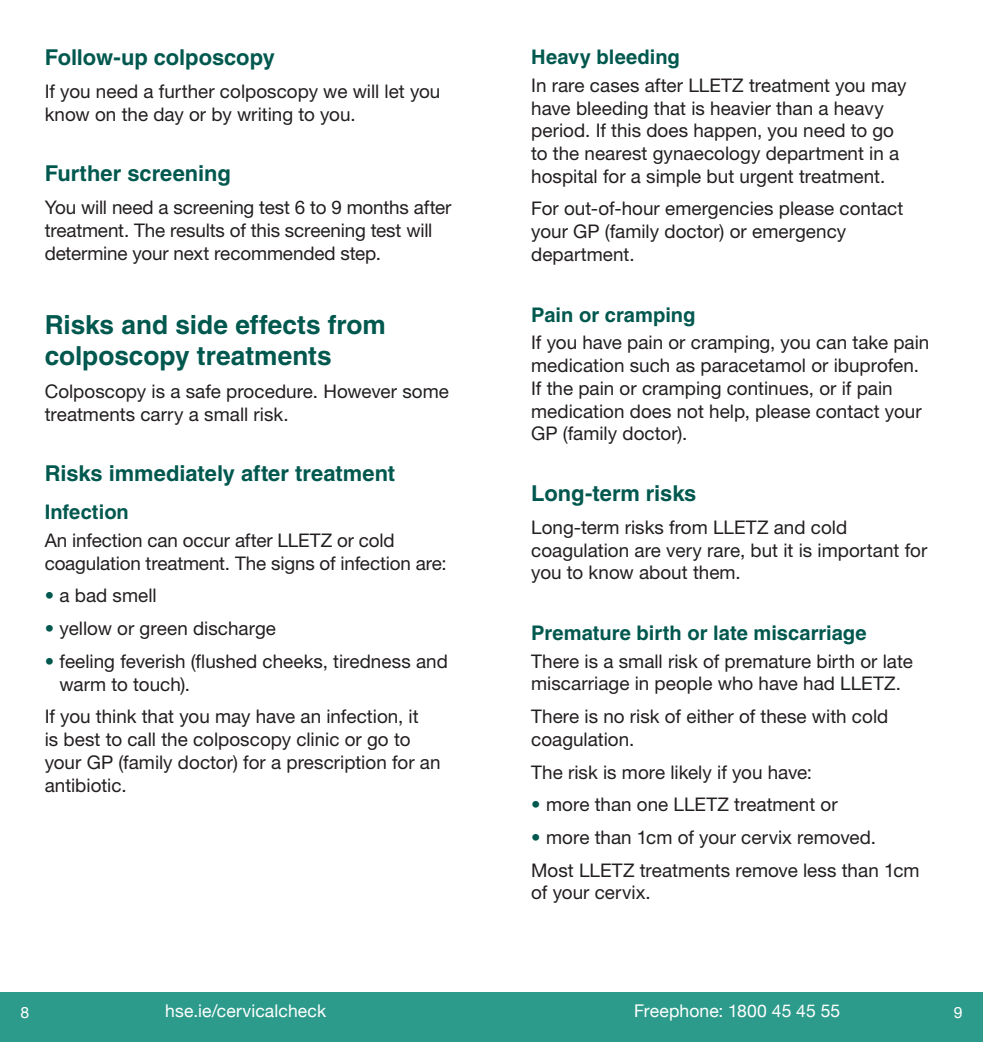
<style>
.page{position:relative;width:983px;height:1042px;background:#fff}
.page>*{position:absolute;margin:0;border:0;box-sizing:border-box;transform-origin:0 0}
.body_text{font:700 26.25px/31.5px "Helvetica LT Std";color:#00584e}
.head_2{font:700 21.88px "Helvetica LT Std";color:#00584e}
.hed_3{font:700 20.12px "Helvetica LT Std";color:#00584e}
.body_text-2{font:18.9px/22.8px "Helvetica Neue LT Pro";color:#231f20}
.bullets{font:18.9px/22.8px "Helvetica Neue LT Pro";color:#231f20}
.t1{font:17.5px "Helvetica Neue";letter-spacing:.01em;color:#fff}
.t2{font:15.75px "Helvetica Neue";color:#fff}
.s1{color:#00584e}
</style>
<div class="page">
<div style="left:0;top:992px;width:982px;height:50px;background:#2d9b8b"></div>
<p class="head_2" style="left:45px;top:44px;width:231px">Follow-up colposcopy</p>
<p class="body_text-2" style="left:45px;top:79px;width:397px">If you need a further colposcopy we will let you know on the day or by writing to you.</p>
<p class="head_2" style="left:45px;top:160px;width:187px">Further screening</p>
<p class="body_text-2" style="left:45px;top:196px;width:408px">You will need a screening test 6 to 9 months after treatment. The results of this screening test will determine your next recommended step.</p>
<p class="body_text" style="left:45px;top:308px;width:343px">Risks and side effects from colposcopy treatments</p>
<p class="body_text-2" style="left:45px;top:379px;width:405px">Colposcopy is a safe procedure. However some treatments carry a small risk.</p>
<p class="head_2" style="left:45px;top:460px;width:352px">Risks immediately after treatment</p>
<p class="hed_3" style="left:45px;top:500px;width:86px">Infection</p>
<p class="body_text-2" style="left:45px;top:528px;width:403px">An infection can occur after LLETZ or cold coagulation treatment. The signs of infection are:</p>
<p class="bullets" style="left:45px;top:584px;width:113px"><span class="s1">•</span> a bad smell</p>
<p class="bullets" style="left:45px;top:616px;width:233px"><span class="s1">•</span> yellow or green discharge</p>
<p class="bullets" style="left:60px;top:649px;width:390px;text-indent:-15px"><span class="s1">•</span> feeling feverish (flushed cheeks, tiredness and warm to touch).</p>
<p class="body_text-2" style="left:45px;top:705px;width:397px">If you think that you may have an infection, it<br>is best to call the colposcopy clinic or go to your GP (family doctor) for a prescription for an antibiotic.</p>
<p class="hed_3" style="left:531px;top:45px;width:150px">Heavy bleeding</p>
<p class="body_text-2" style="left:531px;top:73px;width:376px">In rare cases after LLETZ treatment you may have bleeding that is heavier than a heavy period. If this does happen, you need to go to the nearest gynaecology department in a hospital for a simple but urgent treatment.</p>
<p class="body_text-2" style="left:531px;top:197px;width:373px">For out-of-hour emergencies please contact your GP (family doctor) or emergency department.</p>
<p class="hed_3" style="left:531px;top:302px;width:166px">Pain or cramping</p>
<p class="body_text-2" style="left:531px;top:331px;width:399px">If you have pain or cramping, you can take pain medication such as paracetamol or ibuprofen.<br>If the pain or cramping continues, or if pain medication does not help, please contact your GP (family doctor).</p>
<p class="head_2" style="left:531px;top:480px;width:167px">Long-term risks</p>
<p class="body_text-2" style="left:531px;top:515px;width:397px">Long-term risks from LLETZ and cold coagulation are very rare, but it is important for you to know about them.</p>
<p class="hed_3" style="left:531px;top:620px;width:337px">Premature birth or late miscarriage</p>
<p class="body_text-2" style="left:531px;top:649px;width:383px">There is a small risk of premature birth or late miscarriage in people who have had LLETZ.</p>
<p class="body_text-2" style="left:531px;top:704px;width:358px">There is no risk of either of these with cold coagulation.</p>
<p class="body_text-2" style="left:531px;top:760px;width:282px">The risk is more likely if you have:</p>
<p class="bullets" style="left:531px;top:793px;width:308px"><span class="s1">•</span> more than one LLETZ treatment or</p>
<p class="bullets" style="left:531px;top:825px;width:346px"><span class="s1">•</span> more than 1cm of your cervix removed.</p>
<p class="body_text-2" style="left:531px;top:858px;width:390px">Most LLETZ treatments remove less than 1cm of your cervix.</p>
<p class="t2" style="left:20px;top:1001px;width:10px">8</p>
<p class="t1" style="left:165px;top:998px;width:162px">hse.ie/cervicalcheck</p>
<p class="t1" style="left:634px;top:998px;width:208px">Freephone: 1800 45 45 55</p>
<p class="t2" style="left:953px;top:1001px;width:10px">9</p>
</div>
